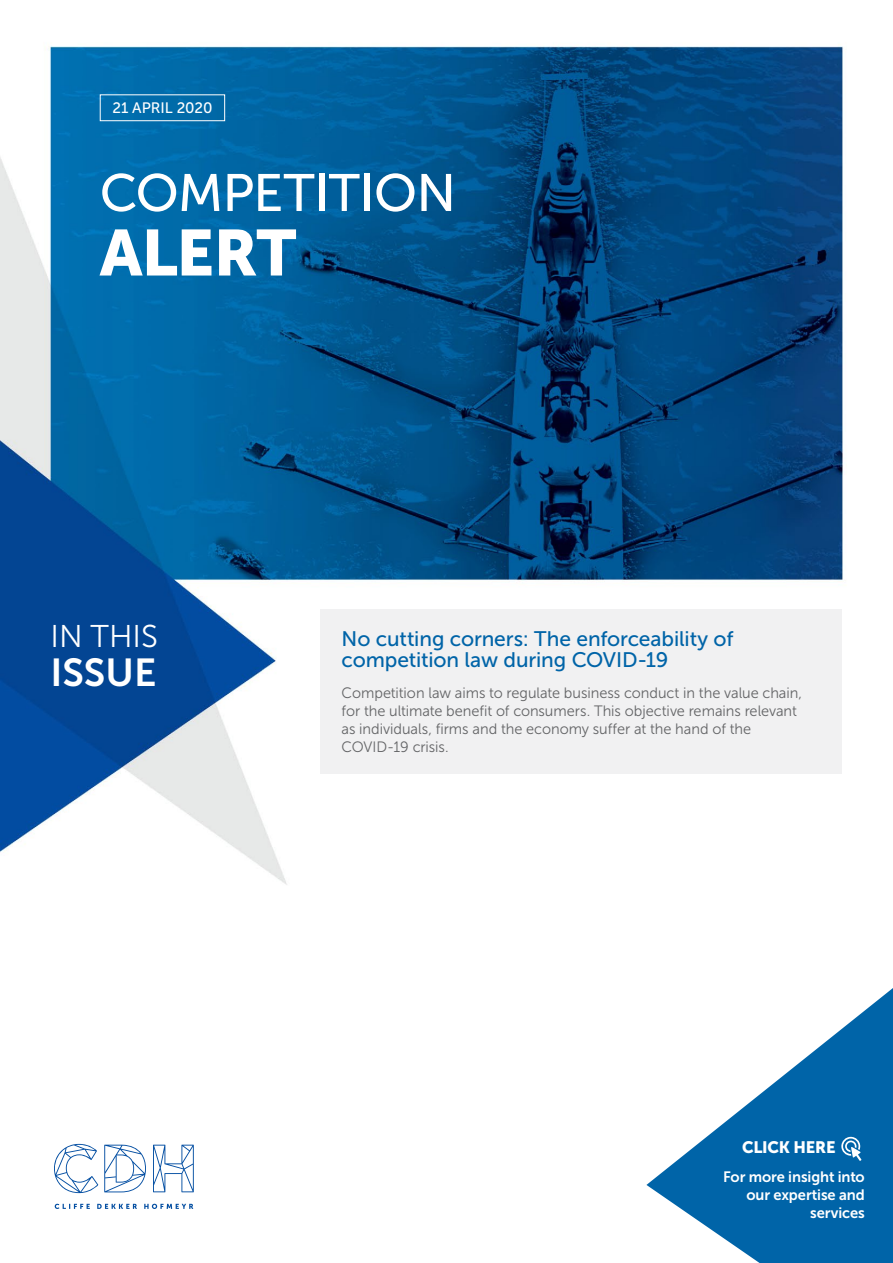
<style>
.page{position:relative;width:893px;height:1263px;background:#fff}
.page>*{position:absolute;margin:0;border:0;box-sizing:border-box;transform-origin:0 0}
.t1{font:64.5px "Museo Sans 900";letter-spacing:-.02em;color:#fff}
.t2{font:52.5px "Museo Sans 500";letter-spacing:-.01em;color:#fff}
.t3{font:38.85px "Museo Sans 700";color:#fff}
.t4{font:31.35px "Museo Sans 300";color:#fff}
.t5{font:21px/21px "Museo Sans 500";letter-spacing:-.005em;color:#0064a8}
.t6{font:16.5px "Museo Sans 900";letter-spacing:-.02em;color:#fff}
.t7{font:15.15px "Museo Sans 500";letter-spacing:-.005em;color:#fff}
.t8{font:15px/18px "Museo Sans 300";letter-spacing:-.005em;color:#636466}
.t9{font:15px/18px "Museo Sans 700";letter-spacing:-.005em;color:#fff;text-align:right}
</style>
<div class="page">
<img style="left:0;top:44px;width:844px;height:1165px">
<div style="left:320px;top:609px;width:522px;height:164px;background:#f1f1f2"></div>
<svg style="left:55px;top:1204px;width:138px;height:5px"></svg>
<svg style="left:54px;top:1144px;width:44px;height:49px"></svg>
<svg style="left:104px;top:1145px;width:42px;height:47px"></svg>
<svg style="left:153px;top:1145px;width:41px;height:47px"></svg>
<svg style="left:646px;top:988px;width:247px;height:275px;fill:#0064a8"></svg>
<svg style="left:841px;top:1137px;width:20px;height:24px"></svg>
<div style="left:100px;top:94px;width:125px;height:27px;border:1px solid #fff"></div>
<p class="t7" style="left:112px;top:100px;width:102px">21 APRIL 2020</p>
<h2 class="t2" style="left:100px;top:164px;width:358px">COMPETITION</h2>
<h1 class="t1" style="left:100px;top:216px;width:198px">ALERT</h1>
<h3 class="t4" style="left:50px;top:620px;width:109px">IN THIS</h3>
<h3 class="t3" style="left:50px;top:651px;width:107px">ISSUE</h3>
<h3 class="t5" style="left:342px;top:628px;width:393px">No cutting corners: The enforceability of competition law during COVID-19</h3>
<p class="t8" style="left:342px;top:684px;width:462px">Competition law aims to regulate business conduct in the value chain, for the ultimate benefit of consumers. This objective remains relevant as individuals, firms and the economy suffer at the hand of the COVID-19 crisis.</p>
<p class="t6" style="left:742px;top:1138px;width:95px">CLICK HERE</p>
<p class="t9" style="left:723px;top:1168px;width:143px">For more insight into our expertise and services</p>
</div>
